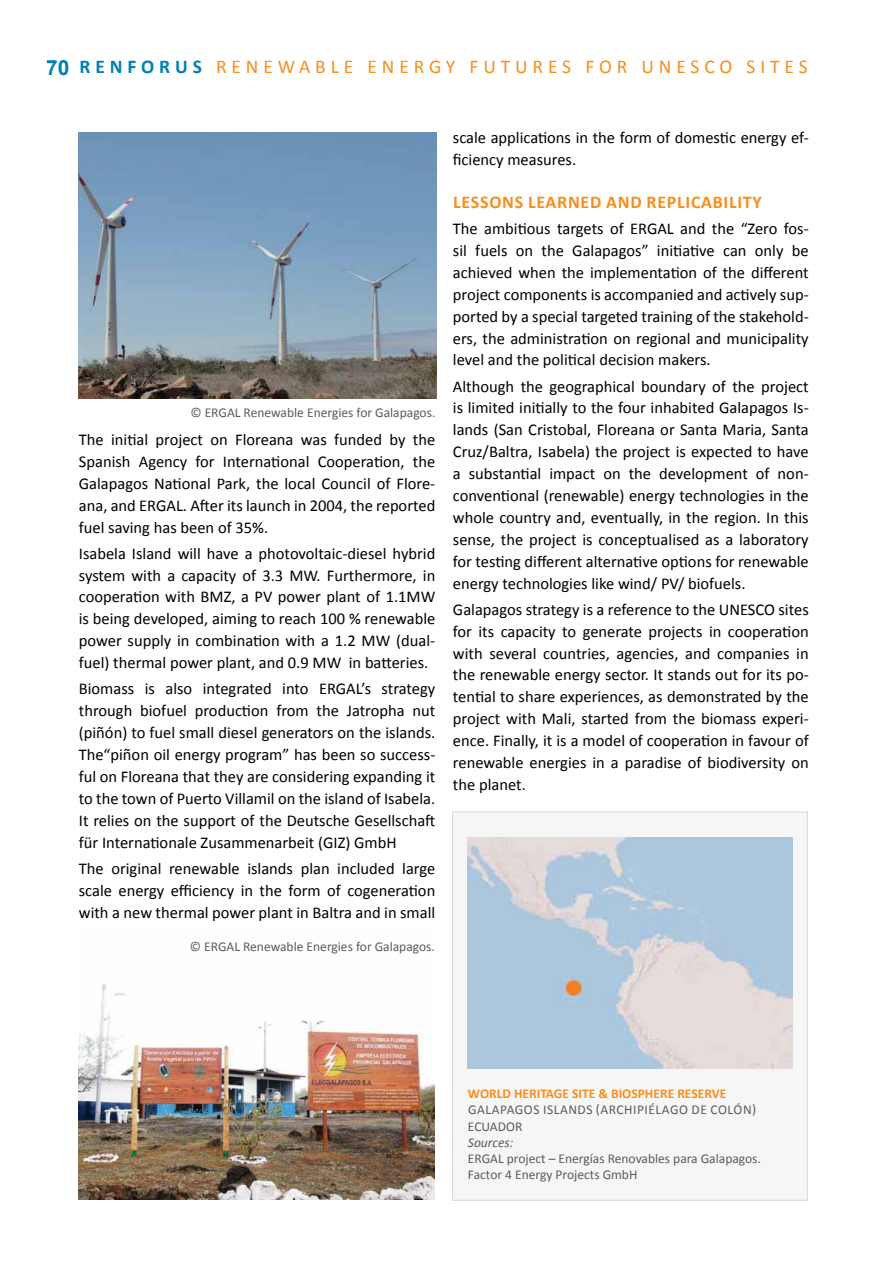
<style>
.page{position:relative;width:893px;height:1263px;background:#fff}
.page>*{position:absolute;margin:0;border:0;box-sizing:border-box;transform-origin:0 0}
.t1{font:19.5px "Calibri";letter-spacing:.25em;color:#f78e1e}
.t2{font:700 18px "Calibri";letter-spacing:.04em;color:#f78e1e}
.t3{font:16.5px/21.9px "Calibri";color:#000;text-align:justify}
.t4{font:13.5px/16.2px "Calibri";color:#5a5b5d}
.t5{font:700 13.5px "Calibri";color:#f78e1e}
.t6{font:13.5px "Calibri";letter-spacing:.04em;color:#5a5b5d}
.t7{font:italic 13.5px "Calibri";color:#5a5b5d}
.s1{font-family:"Arial";font-weight:700;font-size:21px;color:#0080b2}
.s2{font-weight:700;color:#0080b2}
</style>
<div class="page">
<div style="left:452px;top:812px;width:355px;height:388px;background:#f6f6f6;border:1px solid #d5d7d8"></div>
<img style="left:78px;top:984px;width:356px;height:215px">
<img style="left:468px;top:837px;width:324px;height:231px">
<img style="left:78px;top:133px;width:358px;height:266px">
<p class="t1" style="left:46px;top:54px;width:763px"><span class="s1">70</span> <span class="s2">RENFORUS</span> RENEWABLE ENERGY FUTURES FOR UNESCO SITES</p>
<p class="t4" style="left:190px;top:405px;width:246px">© ERGAL Renewable Energies for Galapagos.</p>
<p class="t3" style="left:79px;top:428px;width:358px">The initial project on Floreana was funded by the Spanish Agency for International Cooperation, the Galapagos National Park, the local Council of Flore&shy;ana, and ERGAL. After its launch in 2004, the reported fuel saving has been of 35%.</p>
<p class="t3" style="left:79px;top:542px;width:358px">Isabela Island will have a photovoltaic-diesel hybrid system with a capacity of 3.3 MW. Furthermore, in cooperation with BMZ, a PV power plant of 1.1MW is being developed, aiming to reach 100 % renewable power supply in combination with a 1.2 MW (dual&shy;fuel) thermal power plant, and 0.9 MW in batteries.</p>
<p class="t3" style="left:79px;top:678px;width:358px">Biomass is also integrated into ERGAL’s strategy through biofuel production from the Jatropha nut (piñón) to fuel small diesel generators on the islands.<br>The“piñon oil energy program” has been so success&shy;ful on Floreana that they are considering expanding it to the town of Puerto Villamil on the island of Isabela.<br>It relies on the support of the Deutsche Gesellschaft für Internationale Zusammenarbeit (GIZ) GmbH</p>
<p class="t3" style="left:79px;top:857px;width:358px">The original renewable islands plan included large scale energy efficiency in the form of cogeneration with a new thermal power plant in Baltra and in small</p>
<p class="t4" style="left:190px;top:938px;width:246px">© ERGAL Renewable Energies for Galapagos.</p>
<p class="t3" style="left:453px;top:126px;width:357px">scale applications in the form of domestic energy ef&shy;ficiency measures.</p>
<p class="t2" style="left:453px;top:190px;width:20px">LESSONS</p>
<p class="t2" style="left:528px;top:190px;width:11px">LEARNE</p>
<p class="t2" style="left:590px;top:190px;width:173px">D AN D REPLICABILITY</p>
<p class="t3" style="left:453px;top:218px;width:357px">The ambitious targets of ERGAL and the “Zero fos&shy;sil fuels on the Galapagos” initiative can only be achieved when the implementation of the different project components is accompanied and actively sup&shy;ported by a special targeted training of the stakehold&shy;ers, the administration on regional and municipality level and the political decision makers.</p>
<p class="t3" style="left:453px;top:375px;width:357px">Although the geographical boundary of the project is limited initially to the four inhabited Galapagos Is&shy;lands (San Cristobal, Floreana or Santa Maria, Santa Cruz/Baltra, Isabela) the project is expected to have a substantial impact on the development of non&shy;conventional (renewable) energy technologies in the whole country and, eventually, in the region. In this sense, the project is conceptualised as a laboratory for testing different alternative options for renewable energy technologies like wind/ PV/ biofuels.</p>
<p class="t3" style="left:453px;top:598px;width:357px">Galapagos strategy is a reference to the UNESCO sites for its capacity to generate projects in cooperation with several countries, agencies, and companies in the renewable energy sector. It stands out for its po&shy;tential to share experiences, as demonstrated by the project with Mali, started from the biomass experi&shy;ence. Finally, it is a model of cooperation in favour of renewable energies in a paradise of biodiversity on the planet.</p>
<p class="t5" style="left:468px;top:1085px;width:260px">WORLD HERITAGE SITE &amp; BIOSPH ERE RESERVE</p>
<p class="t4" style="left:468px;top:1102px;width:18px">Galapagos</p>
<p class="t4" style="left:543px;top:1102px;width:13px">Islands</p>
<p class="t6" style="left:596px;top:1101px;width:162px">(ARCHIPIÉLAGO DE COLÓN)</p>
<p class="t4" style="left:468px;top:1118px;width:56px">ECUADOR</p>
<p class="t7" style="left:468px;top:1133px;width:47px">Sources:</p>
<p class="t4" style="left:468px;top:1150px;width:294px">ERGAL project – Energías Renovables para Galapagos.<br>Factor 4 Energy Projects GmbH</p>
</div>
